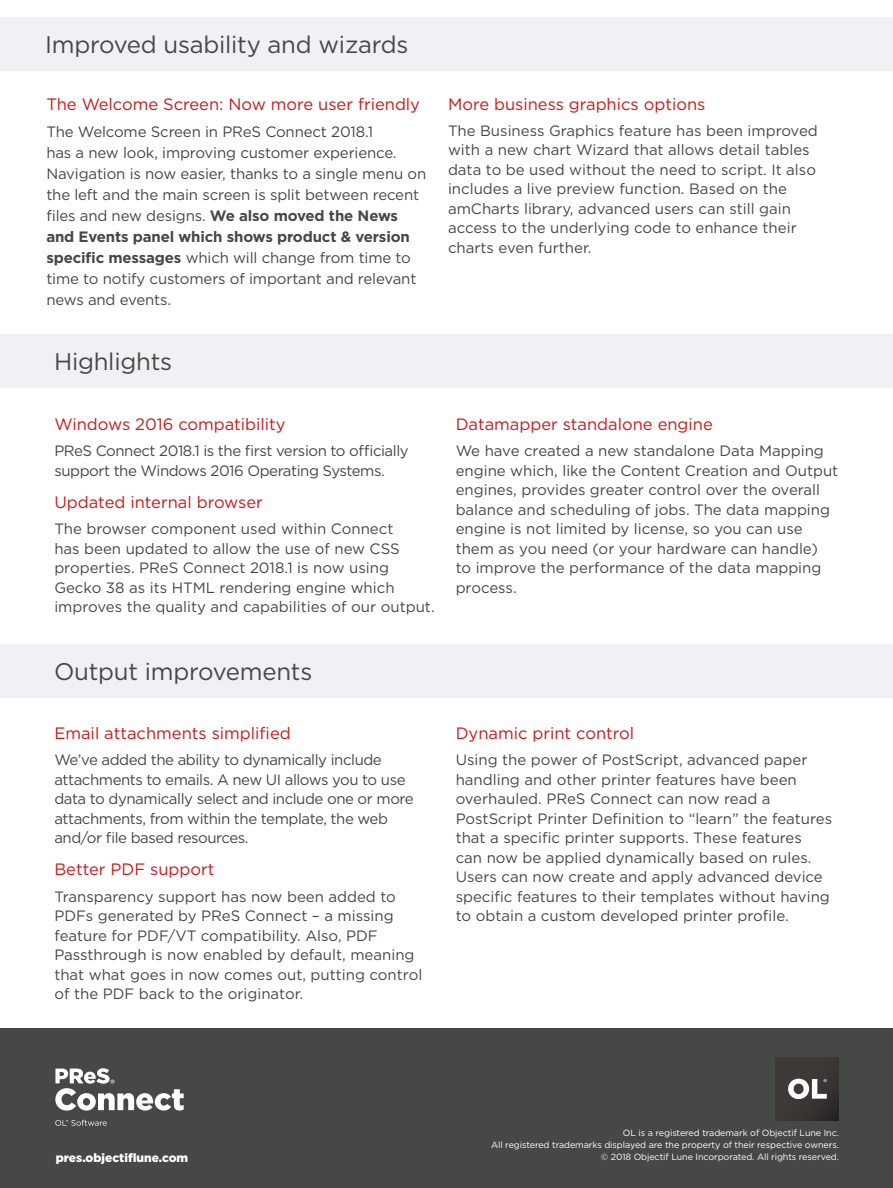
<style>
.page{position:relative;width:893px;height:1188px;background:#fff}
.page>*{position:absolute;margin:0;border:0;box-sizing:border-box;transform-origin:0 0}
.t1{font:24px "Gotham";letter-spacing:-.01em;color:#464845}
.t2{font:16.5px "Gotham";color:#cd171a}
.t3{font:15px/19.5px "Gotham";color:#464845}
.t4{font:15px/19.5px "Gotham";letter-spacing:-.03em;color:#464845}
.t5{font:900 12px "Gotham";color:#fff}
.t6{font:9px/12px "Gotham";letter-spacing:-.01em;color:#fff;text-align:right}
.s1{font-weight:700}
</style>
<div class="page">
<div style="left:0;top:1029px;width:893px;height:159px;background:#464845"></div>
<svg style="left:55px;top:1068px;width:129px;height:43px"></svg>
<div style="left:0;top:645px;width:893px;height:53px;background:#f1f0f4"></div>
<div style="left:0;top:335px;width:893px;height:53px;background:#f1f0f4"></div>
<div style="left:0;top:17px;width:893px;height:53px;background:#f1f0f4"></div>
<svg style="left:55px;top:1120px;width:52px;height:6px"></svg>
<div style="left:776px;top:1057px;width:63px;height:63px;background:linear-gradient(to right,#3f3b38,#33302e)"></div>
<svg style="left:788px;top:1079px;width:39px;height:20px"></svg>
<h1 class="t1" style="left:45px;top:29px;width:365px">Improved usability and wizards</h1>
<p class="t2" style="left:46px;top:93px;width:375px">The Welcome Screen: Now more user friendly</p>
<p class="t3" style="left:46px;top:121px;width:381px;line-height:21px">The Welcome Screen in PReS Connect 2018.1<br>has a new look, improving customer experience.<br>Navigation is now easier, thanks to a single menu on the left and the main screen is split between recent files and new designs. <span class="s1">We also moved the News and Events panel which shows product &amp; version specific messages</span> which will change from time to time to notify customers of important and relevant news and events.</p>
<p class="t2" style="left:448px;top:93px;width:259px">More business graphics options</p>
<p class="t3" style="left:448px;top:121px;width:371px">The Business Graphics feature has been improved with a new chart Wizard that allows detail tables data to be used without the need to script. It also includes a live preview function. Based on the amCharts library, advanced users can still gain access to the underlying code to enhance their charts even further.</p>
<h1 class="t1" style="left:54px;top:346px;width:120px">Highlights</h1>
<p class="t2" style="left:54px;top:413px;width:233px">Windows 2016 compatibility</p>
<p class="t4" style="left:54px;top:441px;width:356px">PReS Connect 2018.1 is the first version to officially support the Windows 2016 Operating Systems.</p>
<p class="t2" style="left:54px;top:491px;width:210px">Updated internal browser</p>
<p class="t3" style="left:54px;top:519px;width:382px">The browser component used within Connect<br>has been updated to allow the use of new CSS properties. PReS Connect 2018.1 is now using Gecko 38 as its HTML rendering engine which improves the quality and capabilities of our output.</p>
<p class="t2" style="left:456px;top:413px;width:259px">Datamapper standalone engine</p>
<p class="t3" style="left:456px;top:441px;width:384px">We have created a new standalone Data Mapping engine which, like the Content Creation and Output engines, provides greater control over the overall balance and scheduling of jobs. The data mapping engine is not limited by license, so you can use them as you need (or your hardware can handle)<br>to improve the performance of the data mapping process.</p>
<h1 class="t1" style="left:54px;top:656px;width:260px">Output improvements</h1>
<p class="t2" style="left:54px;top:722px;width:238px">Email attachments simplified</p>
<p class="t4" style="left:54px;top:750px;width:361px">We’ve added the ability to dynamically include attachments to emails. A new UI allows you to use data to dynamically select and include one or more attachments, from within the template, the web and/or file based resources.</p>
<p class="t2" style="left:54px;top:859px;width:162px">Better PDF support</p>
<p class="t3" style="left:54px;top:886px;width:369px">Transparency support has now been added to PDFs generated by PReS Connect – a missing feature for PDF/VT compatibility. Also, PDF Passthrough is now enabled by default, meaning that what goes in now comes out, putting control of the PDF back to the originator.</p>
<p class="t2" style="left:456px;top:722px;width:180px">Dynamic print control</p>
<p class="t3" style="left:456px;top:750px;width:378px">Using the power of PostScript, advanced paper handling and other printer features have been overhauled. PReS Connect can now read a PostScript Printer Definition to “learn” the features that a specific printer supports. These features<br>can now be applied dynamically based on rules.<br>Users can now create and apply advanced device specific features to their templates without having to obtain a custom developed printer profile.</p>
<p class="t6" style="left:491px;top:1127px;width:349px">OL is a registered trademark of Objectif Lune Inc.<br>All registered trademarks displayed are the property of their respective owners.</p>
<p class="t5" style="left:56px;top:1150px;width:134px">pres.objectiflune.com</p>
<p class="t6" style="left:601px;top:1151px;width:240px">© 2018 Objectif Lune Incorporated. All rights reserved.</p>
</div>
